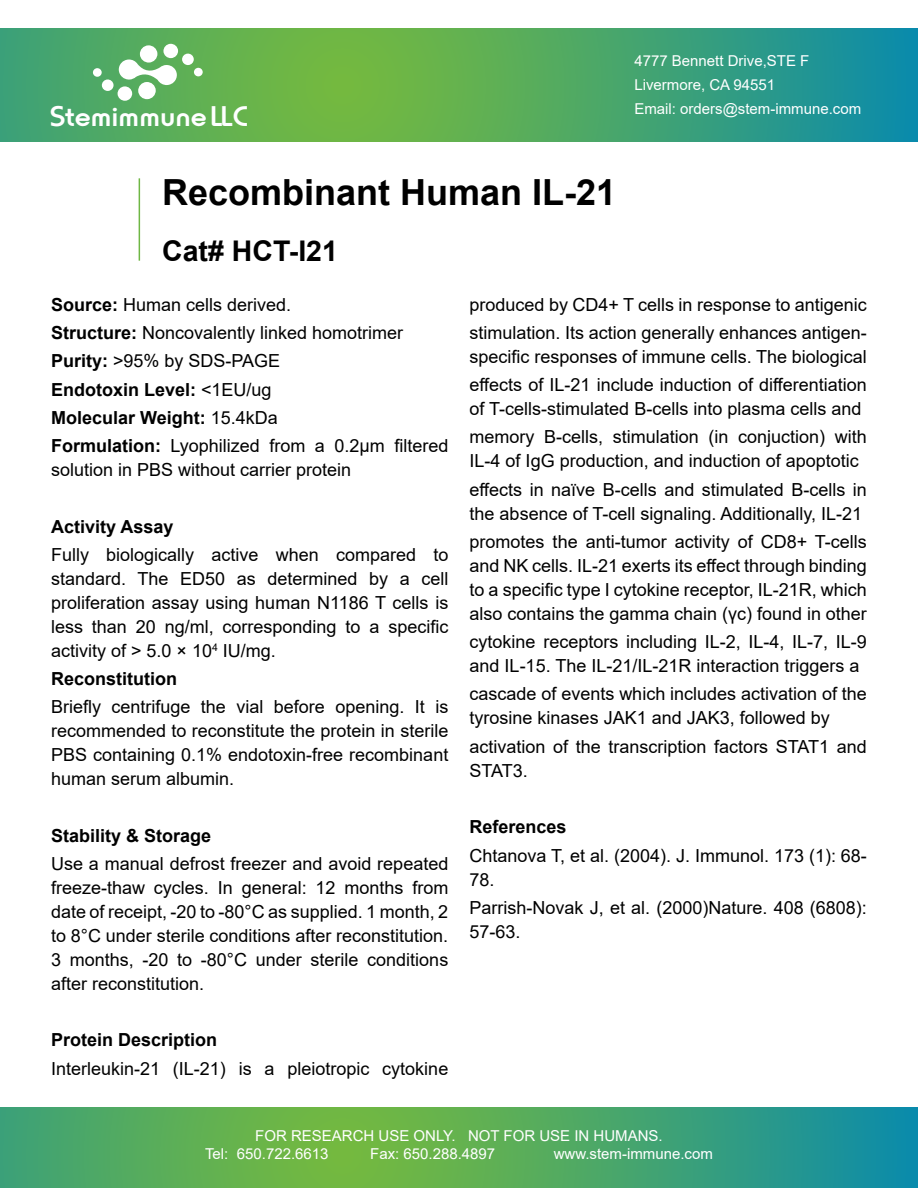
<style>
.page{position:relative;width:918px;height:1188px;background:#fff}
.page>*{position:absolute;margin:0;border:0;box-sizing:border-box;transform-origin:0 0}
.t1{font:700 36px "Arial";color:#000}
.t2{font:500 29.7px "Horatio D";color:#fff;scale:1.11 1}
.t3{font:700 28.5px "Arial";color:#000}
.t4{font:18px/24px "Arial";color:#000}
.t5{font:700 18px "Arial";color:#000}
.t6{font:15px/24px "Arial";color:#fff}
.s1{font-weight:700}
</style>
<div class="page">
<svg style="left:0;top:1107px;width:918px;height:81px;background:#4ca767"></svg>
<svg style="left:0;top:28px;width:918px;height:113px;background:#4ba768"></svg>
<svg style="left:93px;top:44px;width:110px;height:57px"></svg>
<h2 class="t2" style="left:50px;top:99px;width:180px">Stemimmune LLC</h2>
<h1 class="t1" style="left:162px;top:167px;width:456px">Recombinant Human IL-21</h1>
<h3 class="t3" style="left:162px;top:231px;width:177px">Cat# HCT-I21</h3>
<p class="t6" style="left:634px;top:49px;width:228px">4777 Bennett Drive,STE F<br>Livermore, CA 94551<br>Email: orders@stem-immune.com</p>
<p class="t4" style="left:51px;top:290px;width:399px;line-height:28.2px"><span class="s1">Source:</span> Human cells derived.<br><span class="s1">Structure:</span> Noncovalently linked homotrimer <span class="s1">Purity:</span> &gt;95% by SDS-PAGE<br><span class="s1">Endotoxin Level:</span> &lt;1EU/ug<br><span class="s1">Molecular Weight:</span> 15.4kDa<br><span class="s1">Formulation:</span> Lyophilized from a 0.2μm filtered</p>
<p class="t4" style="left:51px;top:458px;width:302px">solution in PBS without carrier protein</p>
<p class="t5" style="left:51px;top:514px;width:124px">Activity Assay</p>
<p class="t4" style="left:51px;top:542px;width:399px;text-align:justify">Fully biologically active when compared to standard. The ED50 as determined by a cell proliferation assay using human N1186 T cells is less than 20 ng/ml, corresponding to a specific activity of &gt; 5.0 × 10<sup>4</sup> IU/mg.</p>
<p class="t5" style="left:51px;top:666px;width:128px">Reconstitution</p>
<p class="t4" style="left:51px;top:695px;width:399px;text-align:justify">Briefly centrifuge the vial before opening. It is recommended to reconstitute the protein in sterile PBS containing 0.1% endotoxin-free recombinant human serum albumin.</p>
<p class="t5" style="left:51px;top:823px;width:162px">Stability &amp; Storage</p>
<p class="t4" style="left:51px;top:852px;width:399px;text-align:justify">Use a manual defrost freezer and avoid repeated freeze-thaw cycles. In general: 12 months from date of receipt, -20 to -80°C as supplied. 1 month, 2 to 8°C under sterile conditions after reconstitution.<br>3 months, -20 to -80°C under sterile conditions after reconstitution.</p>
<p class="t5" style="left:51px;top:1027px;width:168px">Protein Description</p>
<p class="t4" style="left:51px;top:1056px;width:399px">Interleukin-21 (IL-21) is a pleiotropic cytokine</p>
<p class="t4" style="left:470px;top:290px;width:399px;line-height:28.2px">produced by CD4+ T cells in response to antigenic stimulation. Its action generally enhances antigen-</p>
<p class="t4" style="left:470px;top:342px;width:399px;line-height:28.2px">specific responses of immune cells. The biological effects of IL-21 include induction of differentiation</p>
<p class="t4" style="left:470px;top:395px;width:399px;line-height:28.2px">of T-cells-stimulated B-cells into plasma cells and memory B-cells, stimulation (in conjuction) with</p>
<p class="t4" style="left:470px;top:447px;width:399px;line-height:28.2px">IL-4 of IgG production, and induction of apoptotic effects in naïve B-cells and stimulated B-cells in</p>
<p class="t4" style="left:470px;top:499px;width:399px;line-height:28.2px">the absence of T-cell signaling. Additionally, IL-21 promotes the anti-tumor activity of CD8+ T-cells</p>
<p class="t4" style="left:470px;top:554px;width:399px;text-align:justify">and NK cells. IL-21 exerts its effect through binding to a specific type I cytokine receptor, IL-21R, which also contains the gamma chain (γc) found in other</p>
<p class="t4" style="left:470px;top:630px;width:399px">cytokine receptors including IL-2, IL-4, IL-7, IL-9 and IL-15. The IL-21/IL-21R interaction triggers a</p>
<p class="t4" style="left:470px;top:682px;width:399px">cascade of events which includes activation of the tyrosine kinases JAK1 and JAK3, followed by</p>
<p class="t4" style="left:470px;top:734px;width:399px">activation of the transcription factors STAT1 and<br>STAT3.</p>
<p class="t5" style="left:470px;top:814px;width:99px">References</p>
<p class="t4" style="left:470px;top:843px;width:399px">Chtanova T, et al. (2004). J. Immunol. 173 (1): 68-<br>78.</p>
<p class="t4" style="left:470px;top:895px;width:399px">Parrish-Novak J, et al. (2000)Nature. 408 (6808):<br>57-63.</p>
<p class="t6" style="left:205px;top:1126px;width:459px;line-height:18px;text-indent:50px">FOR RESEARCH USE ONLY. NOT FOR USE IN HUMANS.<br>Tel: 650.722.6613</p>
<p class="t6" style="left:370px;top:1141px;width:127px">Fax: 650.288.4897</p>
<p class="t6" style="left:554px;top:1141px;width:161px">www.stem-immune.com</p>
</div>
